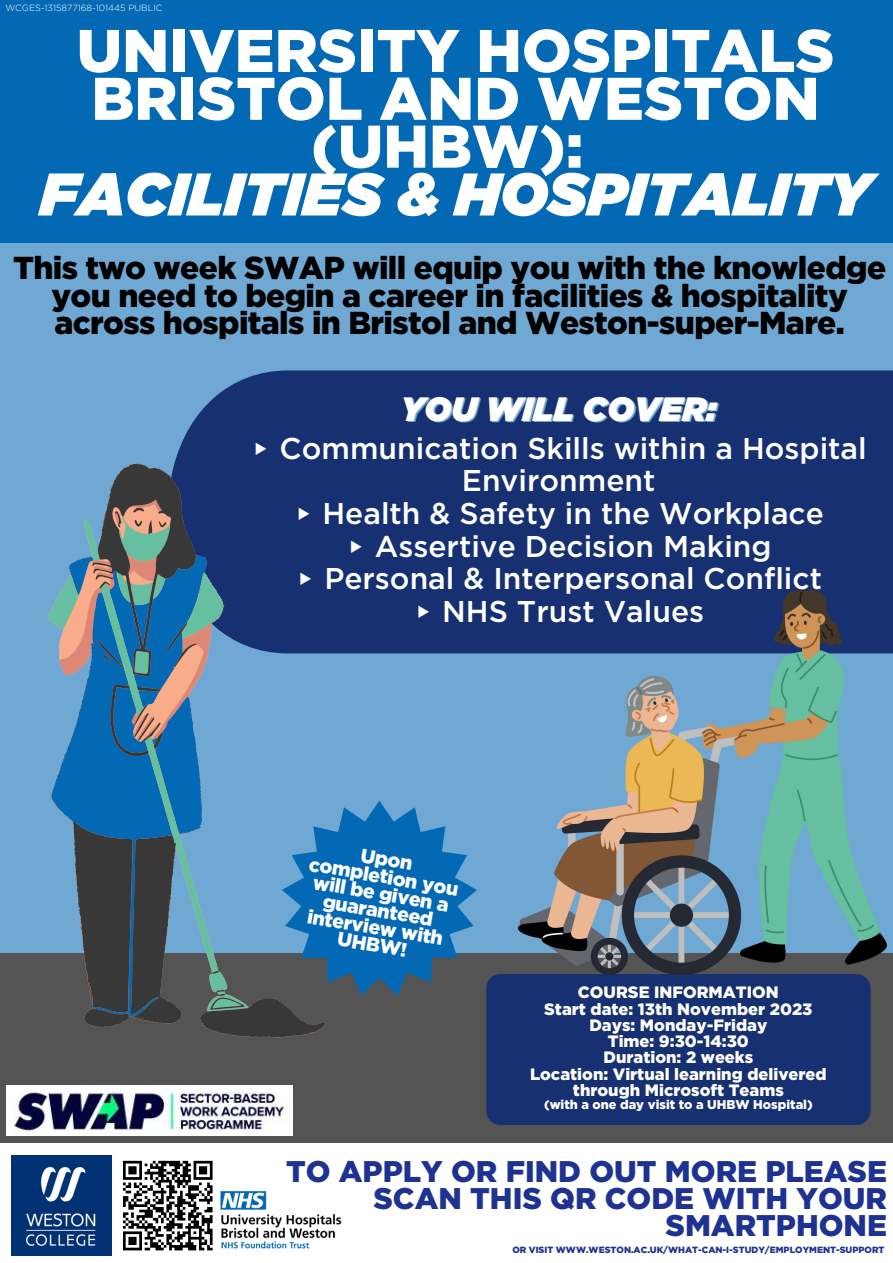
<style>
.page{position:relative;width:893px;height:1263px;background:#70a8d4}
.page>*{position:absolute;margin:0;border:0;box-sizing:border-box;transform-origin:0 0}
.t1{font:900 60px/47.8px "Gotham";color:#fff;text-align:center}
.t2{font:italic 900 60px "Gotham";color:#fff}
.t3{font:italic 900 33.75px "Gotham";color:#fff}
.t4{font:900 31.72px/28px "Gotham";letter-spacing:-.02em;color:#000;text-align:center}
.t5{font:500 30px/32.6px "Gotham";color:#fff;text-align:center}
.t6{font:900 29.85px/26.8px "Gotham";color:#1e3291;text-align:right}
.t7{font:900 19.5px/17.2px "Gotham";color:#fff;text-align:center}
.t8{font:900 16.42px/16.4px "Gotham";color:#fff;text-align:center}
.t9{font:900 12.67px "Gotham";color:#fff}
.t10{font:900 9px "Gotham";color:#1e3291}
.t11{font:300 9px "Gotham";color:#fff}
.s1{font-family:"Free Sans";font-weight:400}
</style>
<div class="page">
<div style="left:0;top:1143px;width:893px;height:120px;background:#fff"></div>
<img style="left:12px;top:1155px;width:100px;height:100px">
<svg style="left:123px;top:1160px;width:90px;height:91px"></svg>
<div style="left:0;top:954px;width:893px;height:189px;background:#545454"></div>
<div style="left:0;top:0;width:893px;height:242px;background:#0469b4"></div>
<svg style="left:325px;top:801px;width:152px;height:195px"></svg>
<img style="left:212px;top:1182px;width:130px;height:69px">
<div style="left:174px;top:370px;width:719px;height:283px;background:#163072"></div>
<img style="left:6px;top:1085px;width:286px;height:50px">
<svg style="left:47px;top:563px;width:26px;height:391px"></svg>
<svg style="left:73px;top:463px;width:252px;height:575px"></svg>
<div style="left:486px;top:974px;width:384px;height:151px;background:#163072;border-radius:14px"></div>
<img style="left:518px;top:590px;width:369px;height:384px">
<p class="t11" style="left:5px;top:3px;width:159px">WCGES-1315877168-101445 PUBLIC</p>
<p class="t1" style="left:77px;top:30px;width:759px">UNIVERSITY HOSPITALS<br>BRISTOL AND WESTON (UHBW):</p>
<p class="t2" style="left:40px;top:167px;width:833px">FACILITIES &amp; HOSPITALITY</p>
<p class="t4" style="left:13px;top:255px;width:874px">This two week SWAP will equip you with the knowledge you need to begin a career in facilities &amp; hospitality across hospitals in Bristol and Weston-super-Mare.</p>
<p class="t3" style="left:401px;top:394px;width:317px">YOU WILL COVER:</p>
<p class="t5" style="left:250px;top:433px;width:618px"><span class="s1">▸</span> Communication Skills within a Hospital<br>Environment</p>
<p class="t5" style="left:293px;top:499px;width:532px"><span class="s1">▸</span> Health &amp; Safety in the Workplace</p>
<p class="t5" style="left:346px;top:531px;width:427px"><span class="s1">▸</span> Assertive Decision Making</p>
<p class="t5" style="left:295px;top:564px;width:528px"><span class="s1">▸</span> Personal &amp; Interpersonal Conflict</p>
<p class="t5" style="left:413px;top:597px;width:293px"><span class="s1">▸</span> NHS Trust Values</p>
<p class="t7" style="left:322px;top:831px;width:139px;line-height:34.4px;rotate:10deg">Upon<br>will be given a</p>
<p class="t7" style="left:311px;top:856px;width:153px;rotate:10deg">completion you</p>
<p class="t7" style="left:312px;top:891px;width:139px;rotate:10deg">guaranteed interview with<br>UHBW!</p>
<p class="t8" style="left:578px;top:985px;width:202px">COURSE INFORMATION</p>
<p class="t8" style="left:544px;top:1001px;width:270px">Start date: 13th November 2023</p>
<p class="t8" style="left:589px;top:1018px;width:179px">Days: Monday-Friday</p>
<p class="t8" style="left:608px;top:1034px;width:143px">Time: 9:30-14:30</p>
<p class="t8" style="left:603px;top:1050px;width:151px">Duration: 2 weeks</p>
<p class="t8" style="left:530px;top:1067px;width:298px">Location: Virtual learning delivered through Microsoft Teams</p>
<p class="t9" style="left:544px;top:1099px;width:270px">(with a one day visit to a UHBW Hospital)</p>
<p class="t6" style="left:286px;top:1160px;width:602px">TO APPLY OR FIND OUT MORE PLEASE<br>SCAN THIS QR CODE WITH YOUR<br>SMARTPHONE</p>
<p class="t10" style="left:512px;top:1245px;width:373px">OR VISIT WWW.WESTON.AC.UK/WHAT-CAN-I-STUDY/EMPLOYMENT-SUPPORT</p>
</div>
